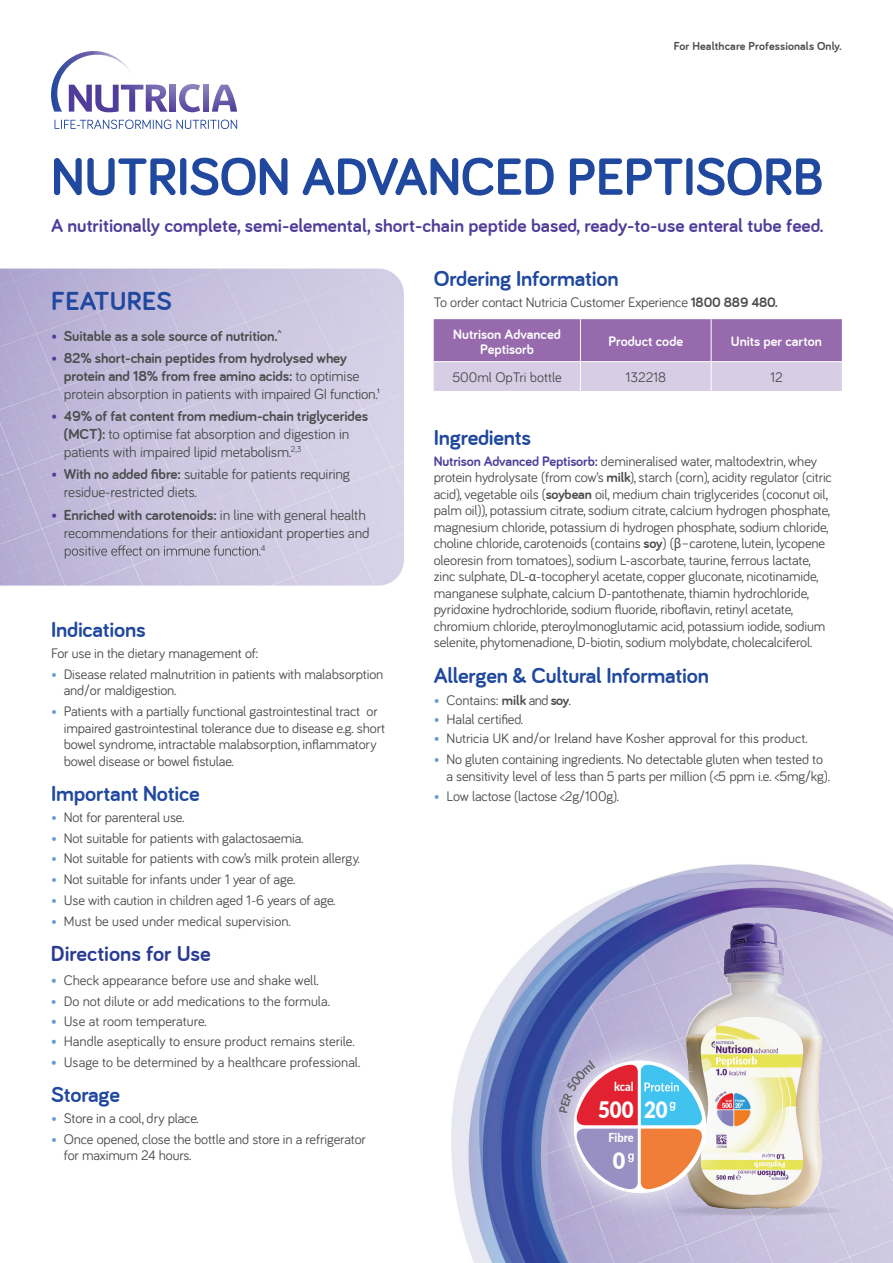
<style>
.page{position:relative;width:893px;height:1263px;background:#fff}
.page>*{position:absolute;margin:0;border:0;box-sizing:border-box;transform-origin:0 0}
.t1{font:700 54px "Bariol";letter-spacing:-.01em;color:#1f489e}
.t2{font:700 27px "Bariol";letter-spacing:.01em;color:#1f489e}
.t3{font:900 22.8px "Lato";color:#fff;scale:.9 1}
.t4{font:900 22.8px "Lato";color:#fff;scale:.95 1}
.t5{font:700 22.5px "Bariol";letter-spacing:-.01em;color:#1f489e}
.t6{font:700 22.5px "Bariol";color:#293b95}
.t7{font:700 19.5px "Bariol";color:#4f3d99}
.t8{font:15px/18px "Bariol";letter-spacing:-.01em;color:#4b4c4d}
.t9{font:700 15px/18px "Bariol";letter-spacing:-.01em;color:#4b4c4d}
.t10{font:14.25px/16.5px "Bariol";letter-spacing:-.01em;color:#4b4c4d}
.t11{font:14.25px "Bariol";color:#4c4c4e}
.t12{font:14.25px "Bariol";color:#4b4c4d}
.t13{font:700 14.25px/15px "Bariol";color:#fff;text-align:center}
.t14{font:14.25px "Bariol";color:#4d4d4f}
.t15{font:14.25px "Bariol";color:#6599d1}
.t16{font:800 12.3px "Lato";color:#fff;scale:.9 1}
.t17{font:700 12px "Bariol";letter-spacing:.01em;color:#4b4c4d}
.t18{font:8.7px "Bariol";color:#4b4c4d}
.s1{font-weight:700}
.s2{color:#4f3d99}
.s3{font-weight:400}
.s4{font-weight:700;color:#4f3d99}
.s5{font-family:"Adobe Clean UX"}
.s6{color:#6599d1}
.s7{color:#669ad0}
.s8{font-size:15px;color:#669ad1}
.s9{color:#669ad1}
</style>
<div class="page">
<img style="left:451px;top:864px;width:442px;height:399px">
<svg style="left:434px;top:319px;width:408px;height:72px;background:#b294c5"></svg>
<svg style="left:671px;top:1205px;width:169px;height:10px"></svg>
<svg style="left:134px;top:85px;width:9px;height:27px"></svg>
<svg style="left:203px;top:85px;width:6px;height:27px"></svg>
<svg style="left:212px;top:85px;width:25px;height:27px"></svg>
<svg style="left:179px;top:84px;width:21px;height:28px"></svg>
<svg style="left:170px;top:85px;width:6px;height:27px"></svg>
<svg style="left:146px;top:85px;width:22px;height:27px"></svg>
<svg style="left:55px;top:120px;width:182px;height:9px"></svg>
<svg style="left:51px;top:51px;width:83px;height:61px"></svg>
<img style="left:682px;top:919px;width:143px;height:293px">
<img style="left:0;top:268px;width:404px;height:317px">
<svg style="left:65px;top:545px;width:195px;height:14px;background:#b3aec6"></svg>
<img style="left:551px;top:1032px;width:170px;height:201px">
<img style="left:551px;top:1032px;width:84px;height:76px">
<svg style="left:559px;top:1060px;width:148px;height:130px;background:#bc9da8"></svg>
<p class="t17" style="left:674px;top:39px;width:169px">For Healthcare Professionals Only.</p>
<h1 class="t1" style="left:51px;top:146px;width:774px">NUTRISON ADVANCED PEPTISORB</h1>
<h3 class="t7" style="left:51px;top:214px;width:774px">A nutritionally complete, semi-elemental, short-chain peptide based, ready-to-use enteral tube feed.</h3>
<h3 class="t5" style="left:434px;top:266px;width:186px">Ordering Information</h3>
<p class="t10" style="left:434px;top:293px;width:346px">To order contact Nutricia Customer Experience <span class="s1">1800 889 480.</span></p>
<p class="t13" style="left:453px;top:326px;width:109px">Nutrison Advanced<br>Peptisorb</p>
<p class="t13" style="left:608px;top:334px;width:76px">Product code</p>
<p class="t13" style="left:731px;top:334px;width:93px">Units per carton</p>
<p class="t10" style="left:452px;top:368px;width:111px">500ml OpTri bottle</p>
<p class="t10" style="left:625px;top:368px;width:42px">132218</p>
<p class="t10" style="left:770px;top:368px;width:14px">12</p>
<h2 class="t2" style="left:51px;top:285px;width:122px">FEATURES</h2>
<p class="t9" style="left:51px;top:327px;width:232px"><span class="s2">•</span> Suitable as a sole source of nutrition.<sup>^</sup></p>
<p class="t9" style="left:64px;top:349px;width:316px;text-indent:-13px"><span class="s2">•</span> 82% short-chain peptides from hydrolysed whey protein and 18% from free amino acids: <span class="s3">to optimise protein absorption in patients with impaired GI function.</span></p>
<p class="t8" style="left:64px;top:406px;width:306px;text-indent:-13px"><span class="s4">•</span> <span class="s1">49% of fat content from medium-chain triglycerides (MCT):</span> to optimise fat absorption and digestion in patients with impaired lipid metabolism.<sup>2,3</sup></p>
<p class="t8" style="left:64px;top:464px;width:288px;text-indent:-13px"><span class="s4">•</span> <span class="s1">With no added fibre:</span> suitable for patients requiring residue-restricted diets.</p>
<p class="t8" style="left:51px;top:505px;width:320px;text-align:right"><span class="s4">•</span> <span class="s1">Enriched with carotenoids:</span> in line with general health recommendations for their antioxidant properties and</p>
<p class="t18" style="left:261px;top:542px;width:6px">4</p>
<h3 class="t5" style="left:434px;top:424px;width:99px">Ingredients</h3>
<p class="t10" style="left:434px;top:452px;width:400px"><span class="s4">Nutrison Advanced Peptisorb:</span> demineralised water, maltodextrin, whey protein hydrolysate (from cow’s <span class="s1">milk</span>), starch (corn), acidity regulator (citric acid), vegetable oils (<span class="s1">soybean</span> oil, medium chain triglycerides (coconut oil, palm oil)), potassium citrate, sodium citrate, calcium hydrogen phosphate, magnesium chloride, potassium di hydrogen phosphate, sodium chloride, choline chloride, carotenoids (contains <span class="s1">soy</span>) (<span class="s5">β</span>–carotene, lutein, lycopene oleoresin from tomatoes), sodium L-ascorbate, taurine, ferrous lactate, zinc sulphate, DL-<span class="s5">α</span>-tocopheryl acetate, copper gluconate, nicotinamide, manganese sulphate, calcium D-pantothenate, thiamin hydrochloride, pyridoxine hydrochloride, sodium fluoride, riboflavin, retinyl acetate, chromium chloride, pteroylmonoglutamic acid, potassium iodide, sodium selenite, phytomenadione, D-biotin, sodium molybdate, cholecalciferol.</p>
<h3 class="t5" style="left:434px;top:662px;width:277px">Allergen &amp; Cultural Information</h3>
<p class="t15" style="left:434px;top:690px;width:7px">•</p>
<p class="t10" style="left:434px;top:710px;width:91px"><span class="s6">•</span> Halal certified.</p>
<p class="t10" style="left:446px;top:750px;width:385px;line-height:17.1px;text-indent:-13px"><span class="s6">•</span> No gluten containing ingredients. No detectable gluten when tested to a sensitivity level of less than 5 parts per million (&lt;5 ppm i.e. &lt;5mg/kg).</p>
<p class="t10" style="left:434px;top:787px;width:187px"><span class="s6">•</span> Low lactose (lactose &lt;2g/100g).</p>
<h3 class="t5" style="left:51px;top:617px;width:96px">Indications</h3>
<p class="t10" style="left:51px;top:644px;width:209px">For use in the dietary management of:</p>
<p class="t10" style="left:64px;top:665px;width:321px;text-indent:-13px"><span class="s6">•</span> Disease related malnutrition in patients with malabsorption and/or maldigestion.</p>
<p class="t10" style="left:64px;top:702px;width:323px;text-indent:-13px"><span class="s6">•</span> Patients with a partially functional gastrointestinal tract or impaired gastrointestinal tolerance due to disease e.g. short bowel syndrome, intractable malabsorption, inflammatory bowel disease or bowel fistulae.</p>
<h3 class="t5" style="left:51px;top:781px;width:150px">Important Notice</h3>
<p class="t10" style="left:51px;top:808px;width:135px"><span class="s6">•</span> Not for parenteral use.</p>
<p class="t10" style="left:51px;top:829px;width:254px"><span class="s6">•</span> Not suitable for patients with galactosaemia.</p>
<p class="t10" style="left:51px;top:849px;width:310px"><span class="s6">•</span> Not suitable for patients with cow’s milk protein allergy.</p>
<p class="t10" style="left:51px;top:870px;width:246px"><span class="s6">•</span> Not suitable for infants under 1 year of age.</p>
<p class="t10" style="left:51px;top:891px;width:286px"><span class="s6">•</span> Use with caution in children aged 1-6 years of age.</p>
<p class="t11" style="left:446px;top:690px;width:126px">Contains: <span class="s1">milk</span> and <span class="s1">soy</span>.</p>
<p class="t12" style="left:434px;top:730px;width:375px"><span class="s6">•</span> Nutricia UK and/or Ireland have Kosher approval for this product.</p>
<p class="t14" style="left:51px;top:911px;width:241px"><span class="s7">•</span> Must be used under medical supervision.</p>
<h3 class="t6" style="left:51px;top:941px;width:161px">Directions for Use</h3>
<p class="t11" style="left:51px;top:971px;width:269px"><span class="s8">•</span> Check appearance before use and shake well.</p>
<p class="t11" style="left:51px;top:991px;width:280px"><span class="s9">•</span> Do not dilute or add medications to the formula.</p>
<p class="t11" style="left:51px;top:1011px;width:157px"><span class="s8">•</span> Use at room temperature.</p>
<p class="t11" style="left:51px;top:1032px;width:305px"><span class="s8">•</span> Handle aseptically to ensure product remains sterile.</p>
<p class="t11" style="left:51px;top:1052px;width:311px"><span class="s8">•</span> Usage to be determined by a healthcare professional.</p>
<h3 class="t5" style="left:51px;top:1082px;width:71px">Storage</h3>
<p class="t10" style="left:51px;top:1109px;width:149px"><span class="s6">•</span> Store in a cool, dry place.</p>
<p class="t10" style="left:64px;top:1130px;width:304px;text-indent:-13px"><span class="s6">•</span> Once opened, close the bottle and store in a refrigerator for maximum 24 hours.</p>
<p class="t16" style="left:614px;top:1077px;width:23px">kcal</p>
<h3 class="t3" style="left:598px;top:1092px;width:79px">500 20</h3>
<p class="t16" style="left:608px;top:1129px;width:30px">Fibre</p>
<h3 class="t4" style="left:613px;top:1144px;width:15px">0</h3>
</div>
